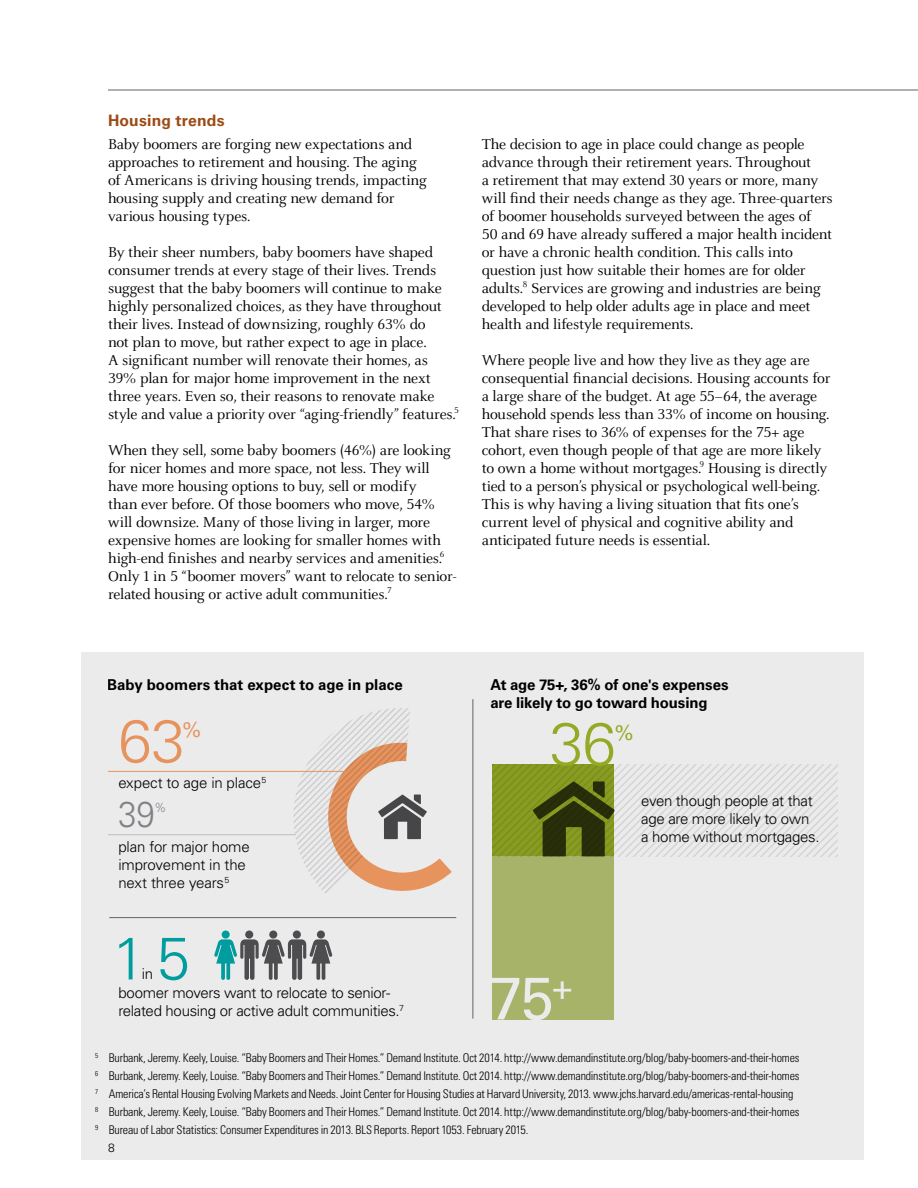
<style>
.page{position:relative;width:918px;height:1188px;background:#fff}
.page>*{position:absolute;margin:0;border:0;box-sizing:border-box;transform-origin:0 0}
.t1{font:60px "Univers LT Std";color:#ebebec}
.t2{font:300 60px "Univers LT Std";color:#e7935d}
.t3{font:300 60px "Univers LT Std";color:#94aa24}
.t4{font:300 60px "Univers LT Std";color:#009c9e}
.t5{font:300 36px "Univers LT Std";color:#808285;scale:.91 1}
.t6{font:21px "Univers LT Std";color:#e7935d}
.t7{font:21px "Univers LT Std";color:#94aa24}
.Body_Main___10_5_1{font:15.75px/18px "Celeste OT";letter-spacing:-.015em;color:#000}
.Heading___10_5_12{font:700 15.75px "Univers LT Std";letter-spacing:.01em;color:#9c4b15}
.t8{font:300 15px/18px "Univers LT Std";letter-spacing:-.02em;color:#000}
.t9{font:700 15px/18px "Univers LT Std";letter-spacing:-.005em;color:#000}
.t10{font:300 13.05px "Univers LT Std";color:#808285;scale:.91 1}
.Footnotes_-_8_9_Ligh{font:300 condensed 12px "Univers LT Std";letter-spacing:-.015em;color:#000}
.t11{font:300 12px "Univers LT Std";color:#000}
</style>
<div class="page">
<div style="left:81px;top:652px;width:783px;height:508px;background:#ebebec"></div>
<div style="left:222px;top:931px;width:8px;height:8px;background:#009c9e;border-radius:50%"></div>
<div style="left:269px;top:931px;width:8px;height:8px;background:#4d4d4f;border-radius:50%"></div>
<div style="left:245px;top:931px;width:8px;height:8px;background:#4d4d4f;border-radius:50%"></div>
<div style="left:293px;top:931px;width:8px;height:8px;background:#4d4d4f;border-radius:50%"></div>
<svg style="left:214px;top:939px;width:119px;height:41px"></svg>
<div style="left:317px;top:931px;width:8px;height:8px;background:#4d4d4f;border-radius:50%"></div>
<div style="left:492px;top:856px;width:122px;height:163px;background:#a7b368"></div>
<svg style="left:492px;top:765px;width:345px;height:91px"></svg>
<svg style="left:282px;top:708px;width:170px;height:186px"></svg>
<hr style="left:108px;top:771px;width:237px;height:1px;background:#e7935d">
<hr style="left:108px;top:834px;width:188px;height:1px;background:#bcbec0">
<hr style="left:109px;top:917px;width:347px;height:1px;background:#636466">
<hr style="left:472px;top:699px;width:1px;height:320px;background:#636466">
<hr style="left:108px;top:90px;width:810px;height:1px;background:#636466">
<p class="Heading___10_5_12" style="left:108px;top:111px;width:118px">Housing trends</p>
<p class="Body_Main___10_5_1" style="left:108px;top:135px;width:320px">Baby boomers are forging new expectations and approaches to retirement and housing. The aging of Americans is driving housing trends, impacting housing supply and creating new demand for various housing types.</p>
<p class="Body_Main___10_5_1" style="left:108px;top:243px;width:352px">By their sheer numbers, baby boomers have shaped consumer trends at every stage of their lives. Trends suggest that the baby boomers will continue to make highly personalized choices, as they have throughout their lives. Instead of downsizing, roughly 63% do<br>not plan to move, but rather expect to age in place.<br>A significant number will renovate their homes, as 39% plan for major home improvement in the next three years. Even so, their reasons to renovate make style and value a priority over “aging-friendly” features.<sup>5</sup></p>
<p class="Body_Main___10_5_1" style="left:108px;top:441px;width:350px">When they sell, some baby boomers (46%) are looking for nicer homes and more space, not less. They will have more housing options to buy, sell or modify<br>than ever before. Of those boomers who move, 54% will downsize. Many of those living in larger, more expensive homes are looking for smaller homes with high-end finishes and nearby services and amenities.<sup>6<br></sup>Only 1 in 5 “boomer movers” want to relocate to senior&shy;related housing or active adult communities.<sup>7</sup></p>
<p class="Body_Main___10_5_1" style="left:482px;top:135px;width:353px">The decision to age in place could change as people advance through their retirement years. Throughout<br>a retirement that may extend 30 years or more, many will find their needs change as they age. Three-quarters of boomer households surveyed between the ages of<br>50 and 69 have already suffered a major health incident or have a chronic health condition. This calls into question just how suitable their homes are for older adults.<sup>8</sup> Services are growing and industries are being developed to help older adults age in place and meet health and lifestyle requirements.</p>
<p class="Body_Main___10_5_1" style="left:482px;top:351px;width:350px">Where people live and how they live as they age are consequential financial decisions. Housing accounts for a large share of the budget. At age 55–64, the average household spends less than 33% of income on housing.<br>That share rises to 36% of expenses for the 75+ age cohort, even though people of that age are more likely to own a home without mortgages.<sup>9</sup> Housing is directly tied to a person’s physical or psychological well-being.<br>This is why having a living situation that fits one’s current level of physical and cognitive ability and anticipated future needs is essential.</p>
<p class="t9" style="left:107px;top:676px;width:297px">Baby boomers that expect to age in place</p>
<p class="t2" style="left:118px;top:705px;width:68px">63</p>
<p class="t6" style="left:183px;top:717px;width:20px">%</p>
<p class="t5" style="left:118px;top:793px;width:41px">39</p>
<p class="t10" style="left:154px;top:800px;width:15px">%</p>
<p class="t8" style="left:118px;top:774px;width:150px">expect to age in place<sup>5</sup></p>
<p class="t8" style="left:118px;top:838px;width:133px">plan for major home improvement in the next three years<sup>5</sup></p>
<p class="t4" style="left:112px;top:922px;width:79px">15</p>
<p class="t8" style="left:142px;top:965px;width:13px">in</p>
<p class="t8" style="left:118px;top:984px;width:287px">boomer movers want to relocate to senior&shy;related housing or active adult communities.<sup>7</sup></p>
<p class="t9" style="left:490px;top:676px;width:240px">At age 75+, 36% of one's expenses are likely to go toward housing</p>
<p class="t3" style="left:550px;top:708px;width:67px">36</p>
<p class="t7" style="left:615px;top:720px;width:20px">%</p>
<p class="t8" style="left:641px;top:792px;width:180px">even though people at that age are more likely to own a home without mortgages.</p>
<p class="t1" style="left:490px;top:963px;width:84px">75<sup>+</sup></p>
<p class="Footnotes_-_8_9_Ligh" style="left:95px;top:1051px;width:706px"><sup>5</sup> Burbank, Jeremy. Keely, Louise. “Baby Boomers and Their Homes.” Demand Institute. Oct 2014. http://www.demandinstitute.org/blog/baby-boomers-and-their-homes</p>
<p class="Footnotes_-_8_9_Ligh" style="left:95px;top:1069px;width:706px"><sup>6</sup> Burbank, Jeremy. Keely, Louise. “Baby Boomers and Their Homes.” Demand Institute. Oct 2014. http://www.demandinstitute.org/blog/baby-boomers-and-their-homes</p>
<p class="Footnotes_-_8_9_Ligh" style="left:95px;top:1087px;width:700px"><sup>7</sup> America’s Rental Housing Evolving Markets and Needs. Joint Center for Housing Studies at Harvard University, 2013. www.jchs.harvard.edu/americas-rental-housing</p>
<p class="Footnotes_-_8_9_Ligh" style="left:95px;top:1105px;width:706px"><sup>8</sup> Burbank, Jeremy. Keely, Louise. “Baby Boomers and Their Homes.” Demand Institute. Oct 2014. http://www.demandinstitute.org/blog/baby-boomers-and-their-homes</p>
<p class="Footnotes_-_8_9_Ligh" style="left:95px;top:1123px;width:435px"><sup>9</sup> Bureau of Labor Statistics: Consumer Expenditures in 2013. BLS Reports. Report 1053. February 2015.</p>
<p class="t11" style="left:108px;top:1140px;width:8px">8</p>
</div>
